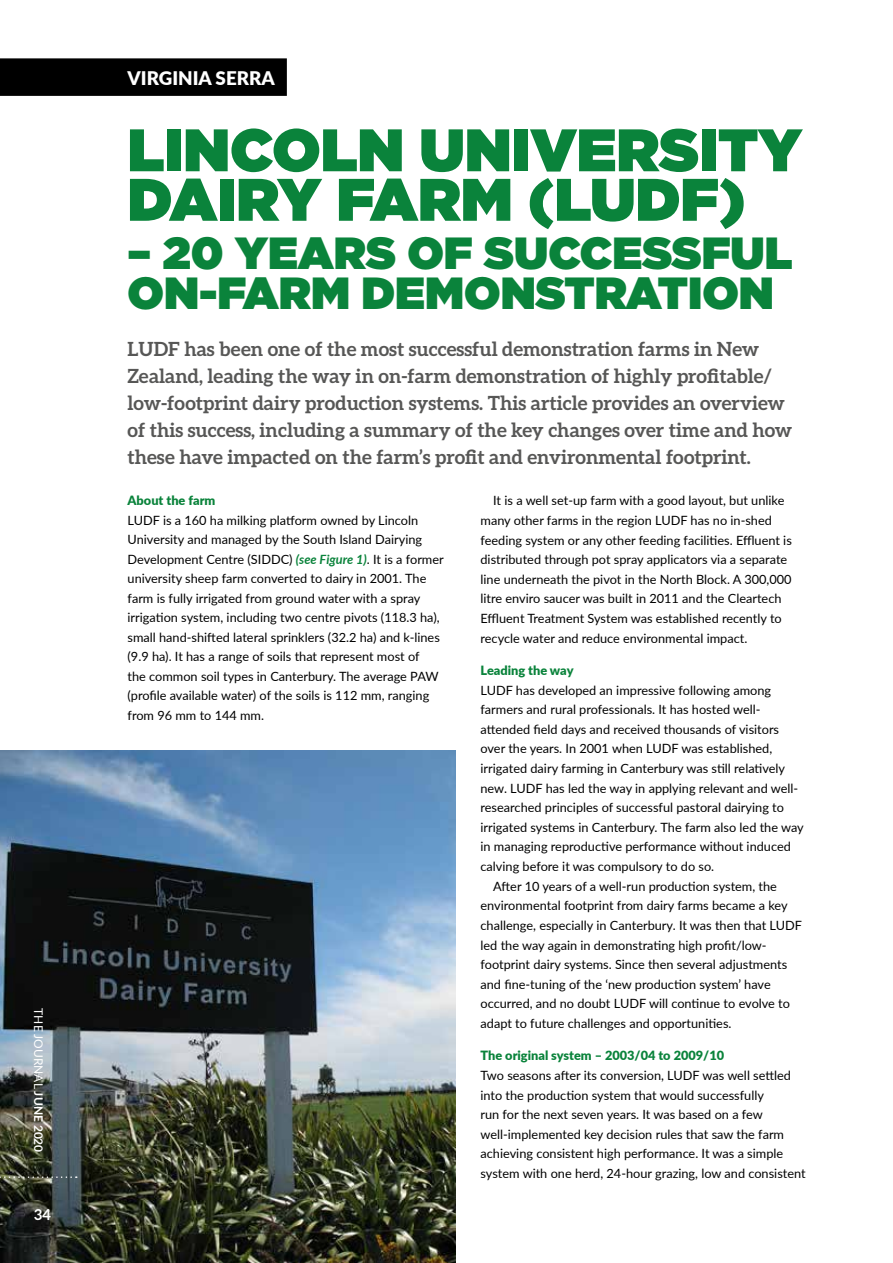
<style>
.page{position:relative;width:893px;height:1263px;background:#fff}
.page>*{position:absolute;margin:0;border:0;box-sizing:border-box;transform-origin:0 0}
.t1{font:900 59.85px/49.5px "Gotham";color:#0a833b}
.t2{font:900 45px/40.5px "Gotham";color:#0a833b}
.t3{font:700 19.5px/27px "Aleo";color:#575756}
.t4{font:900 18.75px "Lato";color:#fff}
.t5{font:700 15px "Aleo";color:#fff}
.t6{font:12.75px/19.6px "Lato";color:#000}
.t7{font:900 12.75px "Lato";color:#0a833b}
.t8{font:12px "Lato";color:#fff}
.s1{font-weight:700}
.s2{font-weight:700;font-style:italic;color:#0a833b}
</style>
<div class="page">
<img style="left:0;top:751px;width:455px;height:512px">
<svg style="left:0;top:1176px;width:77px;height:2px"></svg>
<div style="left:0;top:58px;width:287px;height:38px;background:#000"></div>
<p class="t8" style="left:47px;top:1008px;width:146px;rotate:90deg">THE JOURNAL <span class="s1">JUNE 2020</span></p>
<p class="t5" style="left:34px;top:1206px;width:18px">34</p>
<h3 class="t4" style="left:128px;top:64px;width:149px">VIRGINIA SERRA</h3>
<h1 class="t1" style="left:128px;top:124px;width:676px">LINCOLN UNIVERSITY<br>DAIRY FARM (LUDF)</h1>
<h2 class="t2" style="left:128px;top:231px;width:666px">– 20 YEARS OF SUCCESSFUL<br>ON-FARM DEMONSTRATION</h2>
<p class="t3" style="left:128px;top:335px;width:666px">LUDF has been one of the most successful demonstration farms in New Zealand, leading the way in on-farm demonstration of highly profitable/ low-footprint dairy production systems. This article provides an overview of this success, including a summary of the key changes over time and how these have impacted on the farm’s profit and environmental footprint.</p>
<p class="t7" style="left:128px;top:491px;width:89px">About the farm</p>
<p class="t6" style="left:128px;top:510px;width:318px">LUDF is a 160 ha milking platform owned by Lincoln University and managed by the South Island Dairying Development Centre (SIDDC) <span class="s2">(see Figure 1)</span>. It is a former university sheep farm converted to dairy in 2001. The farm is fully irrigated from ground water with a spray irrigation system, including two centre pivots (118.3 ha), small hand-shifted lateral sprinklers (32.2 ha) and k-lines (9.9 ha). It has a range of soils that represent most of<br>the common soil types in Canterbury. The average PAW (profile available water) of the soils is 112 mm, ranging from 96 mm to 144 mm.</p>
<p class="t6" style="left:480px;top:490px;width:313px;text-indent:13px">It is a well set-up farm with a good layout, but unlike many other farms in the region LUDF has no in-shed feeding system or any other feeding facilities. Effluent is distributed through pot spray applicators via a separate line underneath the pivot in the North Block. A 300,000 litre enviro saucer was built in 2011 and the Cleartech Effluent Treatment System was established recently to recycle water and reduce environmental impact.</p>
<p class="t7" style="left:480px;top:661px;width:95px">Leading the way</p>
<p class="t6" style="left:480px;top:679px;width:292px">LUDF has developed an impressive following among</p>
<p class="t6" style="left:480px;top:699px;width:282px">farmers and rural professionals. It has hosted well-</p>
<p class="t6" style="left:480px;top:719px;width:300px">attended field days and received thousands of visitors</p>
<p class="t6" style="left:480px;top:738px;width:293px">over the years. In 2001 when LUDF was established,</p>
<p class="t6" style="left:480px;top:758px;width:306px">irrigated dairy farming in Canterbury was still relatively</p>
<p class="t6" style="left:480px;top:778px;width:319px">new. LUDF has led the way in applying relevant and well-</p>
<p class="t6" style="left:480px;top:797px;width:305px">researched principles of successful pastoral dairying to</p>
<p class="t6" style="left:480px;top:817px;width:325px">irrigated systems in Canterbury. The farm also led the way</p>
<p class="t6" style="left:480px;top:836px;width:312px">in managing reproductive performance without induced</p>
<p class="t6" style="left:480px;top:856px;width:235px">calving before it was compulsory to do so.</p>
<p class="t6" style="left:493px;top:876px;width:285px">After 10 years of a well-run production system, the</p>
<p class="t6" style="left:480px;top:895px;width:309px">environmental footprint from dairy farms became a key</p>
<p class="t6" style="left:480px;top:915px;width:323px">challenge, especially in Canterbury. It was then that LUDF</p>
<p class="t6" style="left:480px;top:934px;width:288px">led the way again in demonstrating high profit/low-</p>
<p class="t6" style="left:480px;top:954px;width:308px">footprint dairy systems. Since then several adjustments</p>
<p class="t6" style="left:480px;top:974px;width:292px">and fine-tuning of the ‘new production system’ have</p>
<p class="t6" style="left:480px;top:993px;width:311px">occurred, and no doubt LUDF will continue to evolve to</p>
<p class="t6" style="left:480px;top:1013px;width:253px">adapt to future challenges and opportunities.</p>
<p class="t7" style="left:480px;top:1046px;width:245px">The original system – 2003/04 to 2009/10</p>
<p class="t6" style="left:480px;top:1065px;width:327px">Two seasons after its conversion, LUDF was well settled into the production system that would successfully<br>run for the next seven years. It was based on a few well-implemented key decision rules that saw the farm achieving consistent high performance. It was a simple system with one herd, 24-hour grazing, low and consistent</p>
</div>
